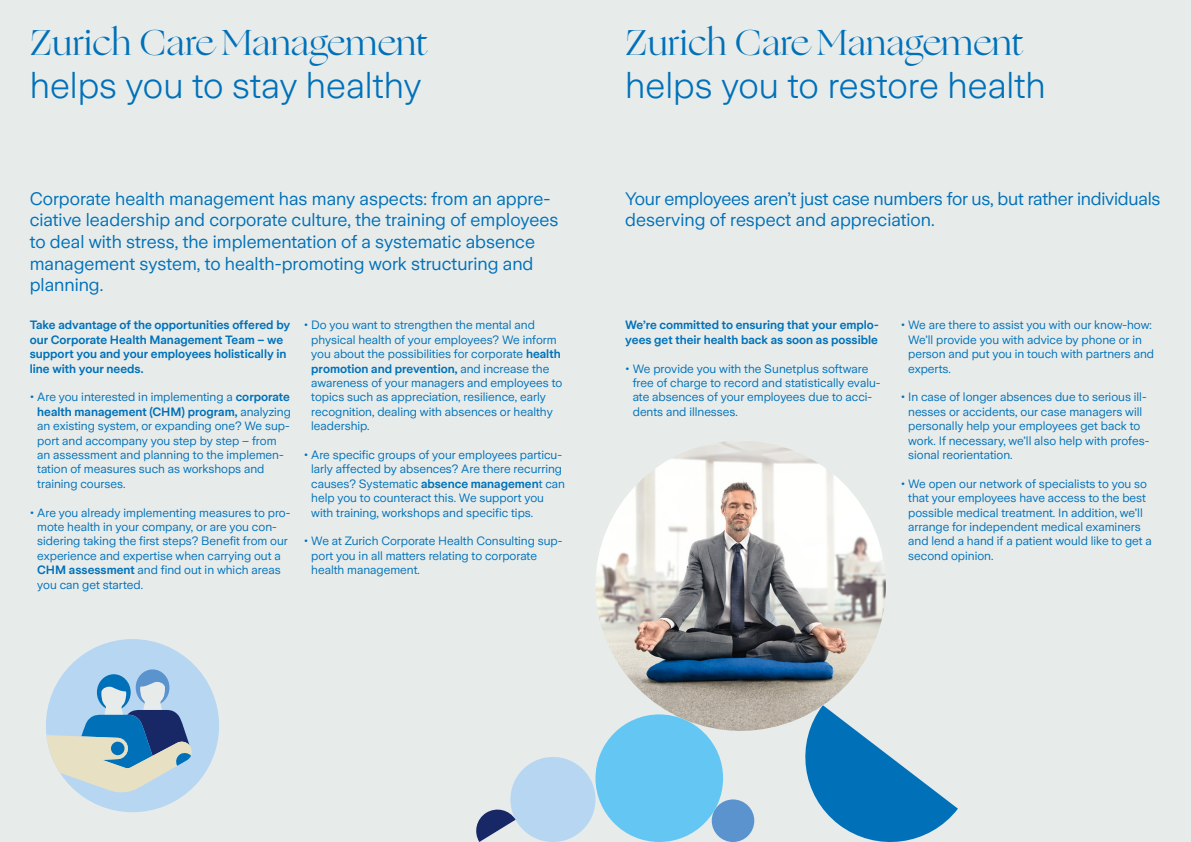
<style>
.page{position:relative;width:1191px;height:842px;background:#fff}
.page>*{position:absolute;margin:0;border:0;box-sizing:border-box;transform-origin:0 0}
.t1{font:300 36px "Zurich Sans";color:#0071b9}
.t2{font:36px "Ogg";color:#0071b9}
.t3{font:18px/21.6px "Zurich Sans";color:#0071b9}
.t4{font:12px/14.4px "Zurich Sans";color:#0071b9}
.t5{font:600 12px/14.4px "Zurich Sans";color:#0071b9}
.s1{font-weight:600}
</style>
<div class="page">
<div style="left:0;top:0;width:604px;height:842px;background:#e7eceb"></div>
<div style="left:587px;top:0;width:604px;height:842px;background:#e7eceb"></div>
<div style="left:711px;top:799px;width:43px;height:43px;background:#5a93ce;border-radius:50%"></div>
<div style="left:595px;top:714px;width:128px;height:128px;background:#64c7f3;border-radius:50%"></div>
<svg style="left:794px;top:705px;width:164px;height:137px"></svg>
<div style="left:510px;top:757px;width:85px;height:85px;background:#b7d6f2;border-radius:50%"></div>
<svg style="left:476px;top:808px;width:39px;height:34px"></svg>
<img style="left:595px;top:441px;width:290px;height:290px;border-radius:145px">
<div style="left:46px;top:639px;width:173px;height:173px;background:#b7d6f2;border-radius:50%"></div>
<div style="left:136px;top:669px;width:33px;height:37px;background:#5a93ce;border-radius:50%"></div>
<div style="left:97px;top:674px;width:34px;height:36px;background:#0071b9;border-radius:50%"></div>
<svg style="left:46px;top:681px;width:146px;height:113px"></svg>
<div style="left:111px;top:742px;width:13px;height:13px;background:#0071b9;border-radius:50%"></div>
<h1 class="t2" style="left:30px;top:19px;width:400px">Zurich Care Management</h1>
<h1 class="t1" style="left:30px;top:66px;width:393px">helps you to stay healthy</h1>
<h1 class="t2" style="left:625px;top:19px;width:400px">Zurich Care Management</h1>
<h1 class="t1" style="left:625px;top:66px;width:422px">helps you to restore health</h1>
<p class="t3" style="left:30px;top:188px;width:530px">Corporate health management has many aspects: from an appre&shy;ciative leadership and corporate culture, the training of employees to deal with stress, the implementation of a systematic absence management system, to health-promoting work structuring and planning.</p>
<h2 class="t3" style="left:625px;top:188px;width:537px">Your employees aren’t just case numbers for us, but rather individuals deserving of respect and appreciation.</h2>
<p class="t5" style="left:30px;top:318px;width:262px">Take advantage of the opportunities offered by our Corporate Health Management Team – we support you and your employees holistically in line with your needs.</p>
<p class="t4" style="left:37px;top:390px;width:255px;text-indent:-7px">• Are you interested in implementing a <span class="s1">corporate health management (CHM) program,</span> analyzing an existing system, or expanding one? We sup&shy;port and accompany you step by step – from an assessment and planning to the implemen&shy;tation of measures such as workshops and training courses.</p>
<p class="t4" style="left:37px;top:505px;width:255px;text-indent:-7px">• Are you already implementing measures to pro&shy;mote health in your company, or are you con&shy;sidering taking the first steps? Benefit from our experience and expertise when carrying out a <span class="s1">CHM assessment</span> and find out in which areas you can get started.</p>
<p class="t5" style="left:625px;top:318px;width:255px">We’re committed to ensuring that your emplo&shy;yees get their health back as soon as possible</p>
<p class="t4" style="left:633px;top:361px;width:249px;text-indent:-7px">• We provide you with the Sunetplus software free of charge to record and statistically evalu&shy;ate absences of your employees due to acci&shy;dents and illnesses.</p>
<p class="t4" style="left:311px;top:318px;width:253px;text-indent:-7px">• Do you want to strengthen the mental and physical health of your employees? We inform you about the possibilities for corporate <span class="s1">health promotion and prevention,</span> and increase the awareness of your managers and employees to topics such as appreciation, resilience, early recognition, dealing with absences or healthy leadership.</p>
<p class="t4" style="left:311px;top:448px;width:255px;text-indent:-7px">• Are specific groups of your employees particu&shy;larly affected by absences? Are there recurring causes? Systematic <span class="s1">absence managemen</span>t can help you to counteract this. We support you with training, workshops and specific tips.</p>
<p class="t4" style="left:311px;top:534px;width:253px;text-indent:-7px">• We at Zurich Corporate Health Consulting sup&shy;port you in all matters relating to corporate health management.</p>
<p class="t4" style="left:908px;top:318px;width:247px;text-indent:-7px">• We are there to assist you with our know-how:<br>We’ll provide you with advice by phone or in person and put you in touch with partners and experts.</p>
<p class="t4" style="left:908px;top:390px;width:243px;text-indent:-7px">• In case of longer absences due to serious ill&shy;nesses or accidents, our case managers will personally help your employees get back to work. If necessary, we’ll also help with profes&shy;sional reorientation.</p>
<p class="t4" style="left:908px;top:477px;width:245px;text-indent:-7px">• We open our network of specialists to you so that your employees have access to the best possible medical treatment. In addition, we’ll arrange for independent medical examiners and lend a hand if a patient would like to get a second opinion.</p>
</div>
